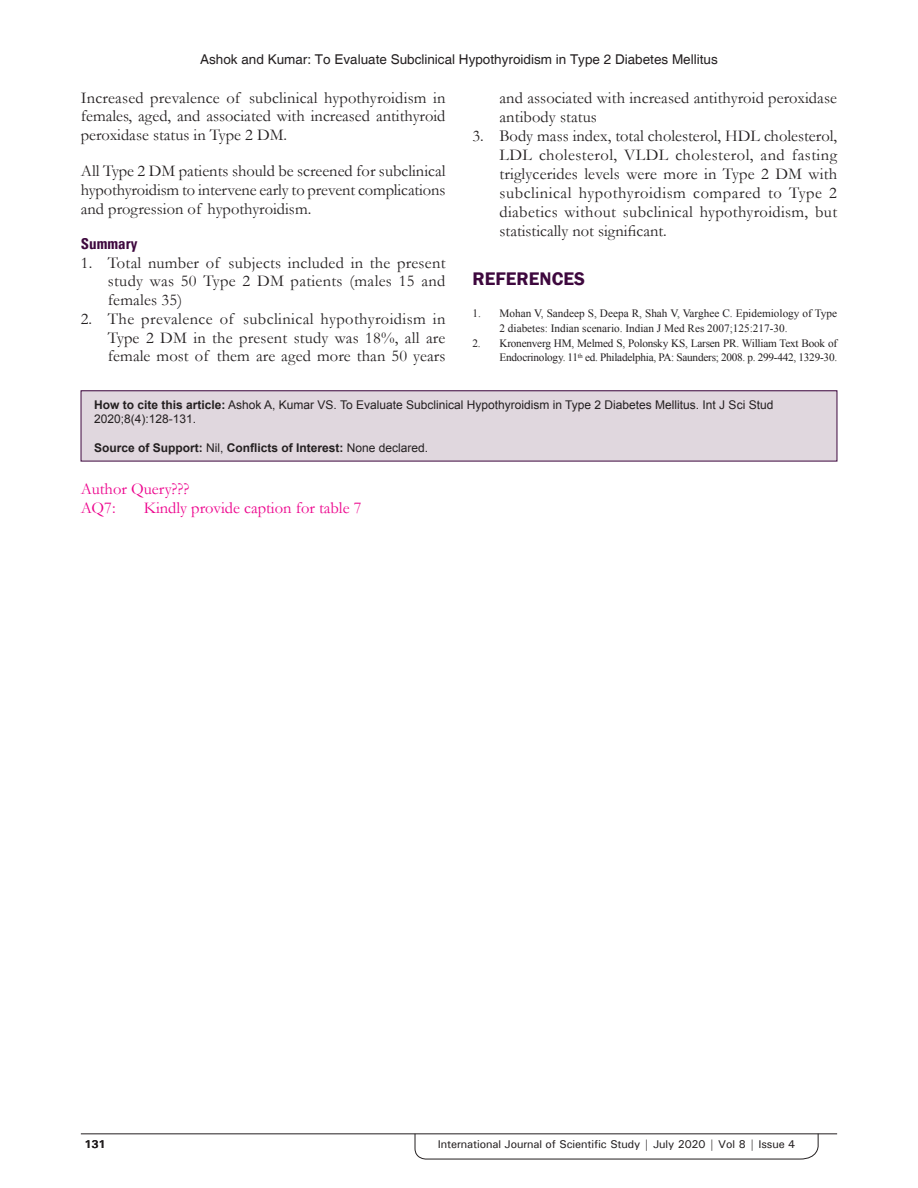
<style>
.page{position:relative;width:918px;height:1188px;background:#fff}
.page>*{position:absolute;margin:0;border:0;box-sizing:border-box;transform-origin:0 0}
.t1{font:600 18.75px "Franklin Gothic";color:#3e083e}
.L{font:16.5px/18.8px "Garamond";letter-spacing:.005em;color:#231f20;text-align:justify}
.TX{font:16.5px/18.8px "Garamond";color:#231f20;text-align:justify}
.LL{font:16.5px/19px "Garamond";color:#231f20;text-align:justify}
.AQ{font:16.5px "Garamond";color:#ed028c}
.t2{font:700 condensed 15px "Univers";color:#3e083e}
.t3{font:13.5px "Helvetica";color:#231f20}
.SRC{font:12px/14.4px "Arial";color:#231f20}
.SRC-2{font:700 12px "Arial";color:#231f20}
.REF{font:11.25px/14.7px "Times New Roman";letter-spacing:-.02em;color:#231f20;text-align:right}
.REF-2{font:11.25px/14.7px "Times New Roman";color:#231f20}
.t4{font:500 11.25px "Univers";letter-spacing:-.01em;color:#231f20}
.t5{font:700 11.25px "Univers";color:#231f20}
.s1{font-weight:700}
.s2{font-weight:400}
</style>
<div class="page">
<svg style="left:415px;top:1133px;width:404px;height:26px"></svg>
<hr style="left:81px;top:1134px;width:756px;height:1px;background:#231f20">
<div style="left:81px;top:391px;width:756px;height:70px;background:#e0d7de"></div>
<p class="t3" style="left:200px;top:52px;width:519px">Ashok and Kumar: To Evaluate Subclinical Hypothyroidism in Type 2 Diabetes Mellitus</p>
<p class="TX" style="left:81px;top:88px;width:366px">Increased prevalence of subclinical hypothyroidism in females, aged, and associated with increased antithyroid peroxidase status in Type 2 DM.</p>
<p class="TX" style="left:81px;top:161px;width:366px">All Type 2 DM patients should be screened for subclinical hypothyroidism to intervene early to prevent complications and progression of hypothyroidism.</p>
<h2 class="t2" style="left:81px;top:234px;width:58px">Summary</h2>
<p class="L" style="left:108px;top:253px;width:339px;text-indent:-27px">1. Total number of subjects included in the present study was 50 Type 2 DM patients (males 15 and females 35)</p>
<p class="L" style="left:108px;top:309px;width:339px;text-indent:-27px">2. The prevalence of subclinical hypothyroidism in Type 2 DM in the present study was 18%, all are female most of them are aged more than 50 years</p>
<p class="L" style="left:500px;top:88px;width:339px">and associated with increased antithyroid peroxidase antibody status</p>
<p class="LL" style="left:500px;top:126px;width:339px;text-indent:-27px">3. Body mass index, total cholesterol, HDL cholesterol, LDL cholesterol, VLDL cholesterol, and fasting triglycerides levels were more in Type 2 DM with subclinical hypothyroidism compared to Type 2 diabetics without subclinical hypothyroidism, but statistically not significant.</p>
<h1 class="t1" style="left:472px;top:267px;width:114px">REFERENCES</h1>
<p class="REF-2" style="left:500px;top:306px;width:339px;text-indent:-27px">1. Mohan V, Sandeep S, Deepa R, Shah V, Varghee C. Epidemiology of Type<br>2 diabetes: Indian scenario. Indian J Med Res 2007;125:217-30.</p>
<p class="REF" style="left:472px;top:335px;width:366px">2. Kronenverg HM, Melmed S, Polonsky KS, Larsen PR. William Text Book of<br>Endocrinology. 11<sup>th</sup> ed. Philadelphia, PA: Saunders; 2008. p. 299-442, 1329-30.</p>
<p class="SRC" style="left:94px;top:397px;width:681px"><span class="s1">How to cite this article:</span> Ashok A, Kumar VS. To Evaluate Subclinical Hypothyroidism in Type 2 Diabetes Mellitus. Int J Sci Stud<br>2020;8(4):128-131.</p>
<p class="SRC-2" style="left:94px;top:440px;width:336px">Source of Support: <span class="s2">Nil,</span> Conflicts of Interest: <span class="s2">None declared.</span></p>
<p class="AQ" style="left:81px;top:478px;width:110px">Author Query???</p>
<p class="AQ" style="left:81px;top:496px;width:36px">AQ7:</p>
<p class="AQ" style="left:144px;top:496px;width:219px">Kindly provide caption for table 7</p>
<p class="t5" style="left:84px;top:1137px;width:23px">131</p>
<p class="t4" style="left:438px;top:1137px;width:359px">International Journal of Scientific Study | July 2020 | Vol 8 | Issue 4</p>
</div>
